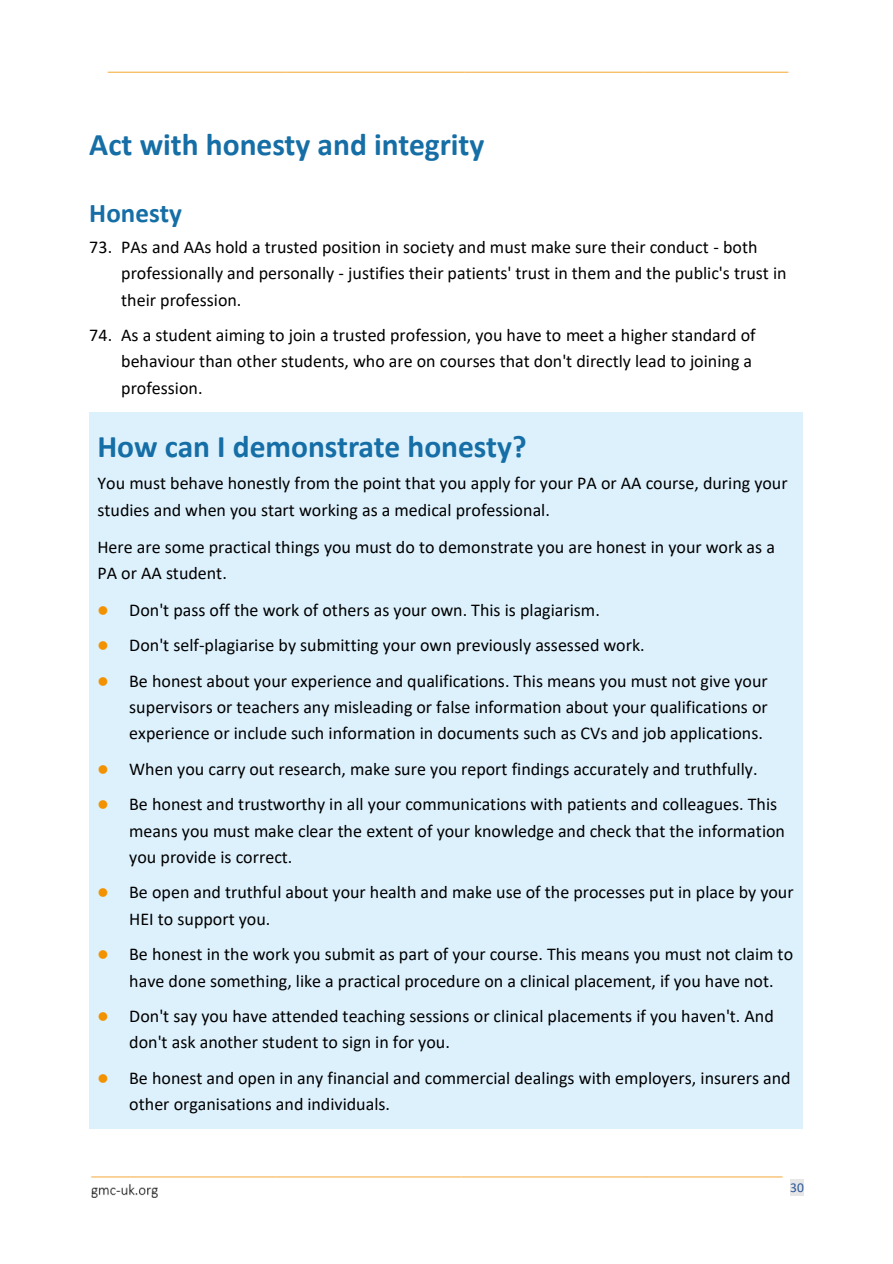
<style>
.page{position:relative;width:893px;height:1264px;background:#fff}
.page>*{position:absolute;margin:0;border:0;box-sizing:border-box;transform-origin:0 0}
.t1{font:700 31.5px "Calibri";color:#156ea5}
.t2{font:700 27px "Calibri";color:#156ea5}
.t3{font:18px/26.4px "Calibri";color:#000}
.t4{font:13.5px "Calibri";color:#2b579a}
.s1{color:#f39200}
</style>
<div class="page">
<div style="left:790px;top:1178px;width:14px;height:17px;background:#e6e6e6"></div>
<img style="left:107px;top:71px;width:682px;height:2px">
<img style="left:91px;top:1176px;width:692px;height:22px">
<div style="left:89px;top:412px;width:714px;height:716px;background:#ddf1fd"></div>
<h2 class="t1" style="left:89px;top:131px;width:397px">Act with honesty and integrity</h2>
<h3 class="t2" style="left:89px;top:201px;width:94px">Honesty</h3>
<p class="t3" style="left:121px;top:235px;width:667px;text-indent:-32px">73. PAs and AAs hold a trusted position in society and must make sure their conduct - both professionally and personally - justifies their patients' trust in them and the public's trust in their profession.</p>
<p class="t3" style="left:121px;top:323px;width:636px;text-indent:-32px">74. As a student aiming to join a trusted profession, you have to meet a higher standard of behaviour than other students, who are on courses that don't directly lead to joining a profession.</p>
<p class="t1" style="left:97px;top:433px;width:431px">How can I demonstrate honesty?</p>
<p class="t3" style="left:97px;top:471px;width:692px">You must behave honestly from the point that you apply for your PA or AA course, during your studies and when you start working as a medical professional.</p>
<p class="t3" style="left:97px;top:534px;width:679px">Here are some practical things you must do to demonstrate you are honest in your work as a<br>PA or AA student.</p>
<p class="t3" style="left:97px;top:598px;width:504px"><span class="s1">⚫</span> Don't pass off the work of others as your own. This is plagiarism.</p>
<p class="t3" style="left:97px;top:633px;width:549px"><span class="s1">⚫</span> Don't self-plagiarise by submitting your own previously assessed work.</p>
<p class="t3" style="left:129px;top:668px;width:640px;text-align:justify;text-indent:-32px"><span class="s1">⚫</span> Be honest about your experience and qualifications. This means you must not give your supervisors or teachers any misleading or false information about your qualifications or experience or include such information in documents such as CVs and job applications.</p>
<p class="t3" style="left:97px;top:757px;width:662px"><span class="s1">⚫</span> When you carry out research, make sure you report findings accurately and truthfully.</p>
<p class="t3" style="left:129px;top:792px;width:657px;text-indent:-32px"><span class="s1">⚫</span> Be honest and trustworthy in all your communications with patients and colleagues. This means you must make clear the extent of your knowledge and check that the information you provide is correct.</p>
<p class="t3" style="left:129px;top:880px;width:666px;text-indent:-32px"><span class="s1">⚫</span> Be open and truthful about your health and make use of the processes put in place by your<br>HEI to support you.</p>
<p class="t3" style="left:129px;top:942px;width:665px;text-indent:-32px"><span class="s1">⚫</span> Be honest in the work you submit as part of your course. This means you must not claim to have done something, like a practical procedure on a clinical placement, if you have not.</p>
<p class="t3" style="left:129px;top:1004px;width:646px;text-indent:-32px"><span class="s1">⚫</span> Don't say you have attended teaching sessions or clinical placements if you haven't. And don't ask another student to sign in for you.</p>
<p class="t3" style="left:129px;top:1065px;width:663px;text-indent:-32px"><span class="s1">⚫</span> Be honest and open in any financial and commercial dealings with employers, insurers and other organisations and individuals.</p>
<p class="t4" style="left:790px;top:1181px;width:15px">30</p>
</div>
